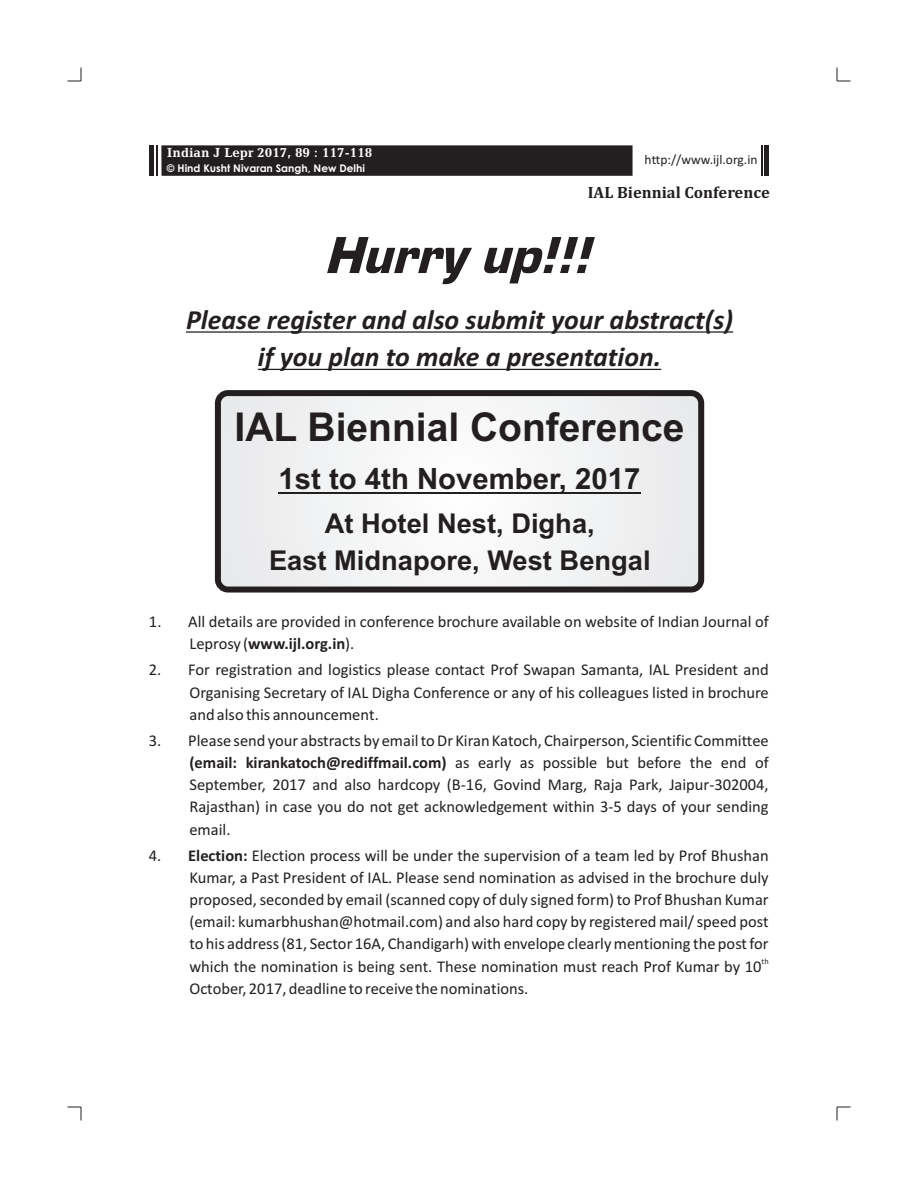
<style>
.page{position:relative;width:918px;height:1188px;background:#fff}
.page>*{position:absolute;margin:0;border:0;box-sizing:border-box;transform-origin:0 0}
.t1{font:italic 900 54px "Eurostile";color:#231f20}
.t2{font:700 39.75px "Arial";color:#231f20}
.t3{font:700 29.4px "Arial";color:#231f20}
.t4{font:italic 700 27.9px/37.3px "Calibri";color:#231f20;text-align:center}
.t5{font:700 27.3px/36.6px "Arial";color:#231f20;text-align:center}
.t6{font:16.5px/22.2px "Calibri";color:#231f20;text-align:justify}
.t7{font:700 16.5px "Cambria";color:#231f20}
.t8{font:700 13.5px "Candida BT";color:#fff}
.t9{font:13.5px "Calibri";color:#231f20}
.t10{font:700 10.5px "Century Gothic";color:#fff}
.t11{font:8.25px "Calibri";color:#231f20}
.s1{font-weight:700}
</style>
<div class="page">
<div style="left:218px;top:393px;width:483px;height:197px;background:#f2f3f4;border-radius:10px"></div>
<div style="left:215px;top:390px;width:489px;height:203px;border:6px solid #231f20;border-radius:10px"></div>
<div style="left:161px;top:145px;width:472px;height:31px;background:#231f20"></div>
<div style="left:149px;top:145px;width:5px;height:31px;background:#231f20"></div>
<hr style="left:156px;top:145px;width:2px;height:31px;background:#231f20">
<hr style="left:765px;top:145px;width:4px;height:31px;background:#231f20">
<hr style="left:761px;top:145px;width:2px;height:31px;background:#231f20">
<svg style="left:68px;top:68px;width:14px;height:14px"></svg>
<svg style="left:837px;top:68px;width:13px;height:14px"></svg>
<svg style="left:68px;top:1107px;width:14px;height:13px"></svg>
<svg style="left:837px;top:1107px;width:13px;height:13px"></svg>
<hr style="left:279px;top:492px;width:362px;height:1px;background:#231f20">
<hr style="left:186px;top:331px;width:547px;height:2px;background:#231f20">
<hr style="left:258px;top:369px;width:403px;height:1px;background:#231f20">
<p class="t8" style="left:167px;top:147px;width:207px">Indian J Lepr 2017, 89 : 117-118</p>
<p class="t10" style="left:167px;top:164px;width:200px">© Hind Kusht Nivaran Sangh, New Delhi</p>
<p class="t9" style="left:645px;top:154px;width:114px">http://www.ijl.org.in</p>
<p class="t7" style="left:588px;top:185px;width:184px">IAL Biennial Conference</p>
<h1 class="t1" style="left:324px;top:237px;width:267px">Hurry up!!!</h1>
<h3 class="t4" style="left:186px;top:303px;width:549px">Please register and also submit your abstract(s) if you plan to make a presentation.</h3>
<h2 class="t2" style="left:235px;top:412px;width:452px">IAL Biennial Conference</h2>
<h3 class="t3" style="left:279px;top:468px;width:364px">1st to 4th November, 2017</h3>
<h3 class="t5" style="left:269px;top:508px;width:383px">At Hotel Nest, Digha,<br>East Midnapore, West Bengal</h3>
<p class="t6" style="left:189px;top:612px;width:581px;text-indent:-40px">1. All details are provided in conference brochure available on website of Indian Journal of<br>Leprosy (<span class="s1">www.ijl.org.in</span>).</p>
<p class="t6" style="left:189px;top:660px;width:581px;text-indent:-40px">2. For registration and logistics please contact Prof Swapan Samanta, IAL President and Organising Secretary of IAL Digha Conference or any of his colleagues listed in brochure and also this announcement.</p>
<p class="t6" style="left:189px;top:731px;width:581px;text-indent:-40px">3. Please send your abstracts by email to Dr Kiran Katoch, Chairperson, Scientific Committee <span class="s1">(email: kirankatoch@rediffmail.com)</span> as early as possible but before the end of September, 2017 and also hardcopy (B-16, Govind Marg, Raja Park, Jaipur-302004, Rajasthan) in case you do not get acknowledgement within 3-5 days of your sending email.</p>
<p class="t6" style="left:189px;top:845px;width:581px;text-indent:-40px">4. <span class="s1">Election:</span> Election process will be under the supervision of a team led by Prof Bhushan Kumar, a Past President of IAL. Please send nomination as advised in the brochure duly proposed, seconded by email (scanned copy of duly signed form) to Prof Bhushan Kumar (email: kumarbhushan@hotmail.com) and also hard copy by registered mail/ speed post to his address (81, Sector 16A, Chandigarh) with envelope clearly mentioning the post for</p>
<p class="t11" style="left:762px;top:957px;width:9px">th</p>
<p class="t6" style="left:189px;top:957px;width:574px">which the nomination is being sent. These nomination must reach Prof Kumar by 10<br>October, 2017, deadline to receive the nominations.</p>
</div>
